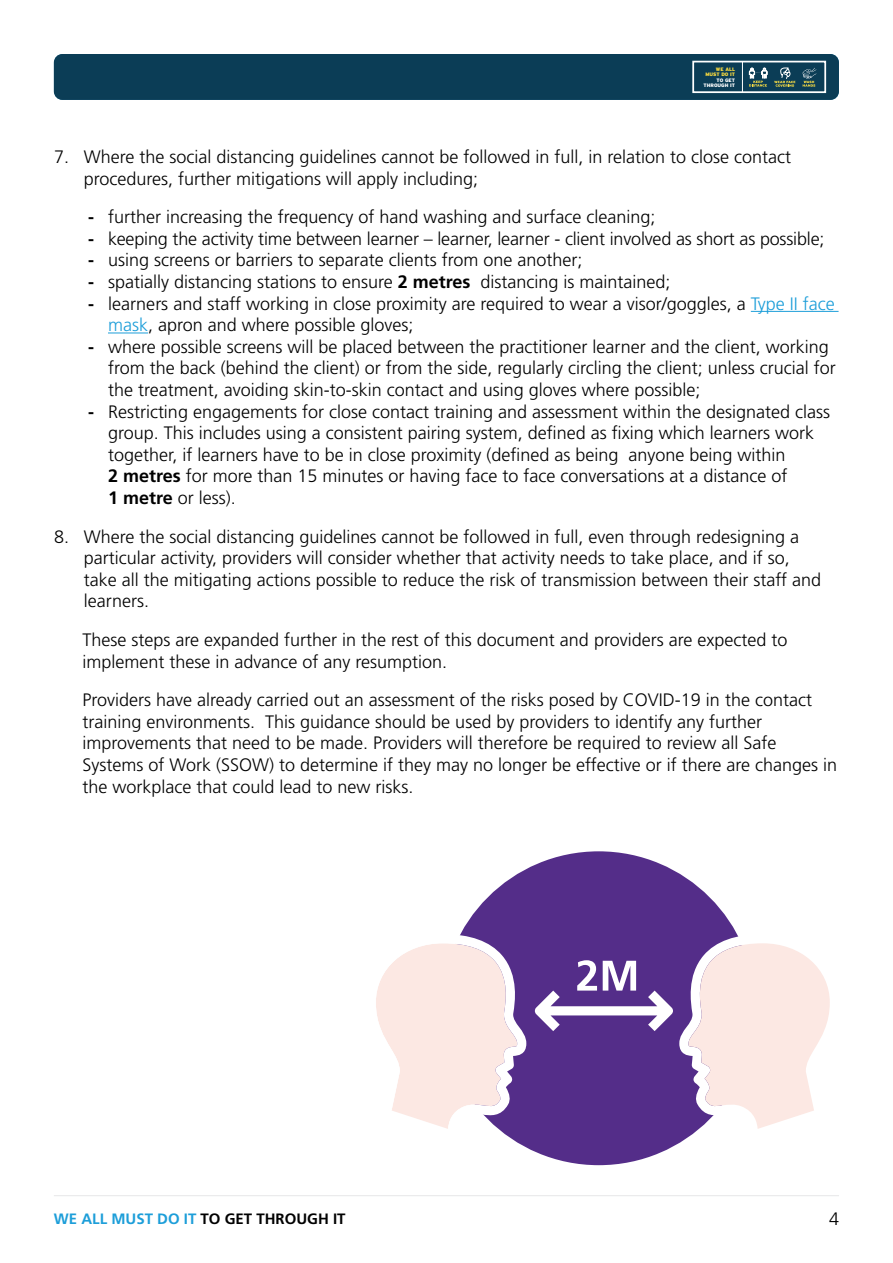
<style>
.page{position:relative;width:893px;height:1263px;background:#fff}
.page>*{position:absolute;margin:0;border:0;box-sizing:border-box;transform-origin:0 0}
.P_hyphens{font:300 18px/21.6px "Frutiger";color:#000}
.P_Master_bodytext{font:300 18px/21.6px "Frutiger";color:#000}
.t1{font:700 15px "Frutiger";color:#000}
.t2{font:900 4.95px/5.1px "Interstate";color:#fff;text-align:right}
.t3{font:900 4.95px/5.1px "Interstate";color:#fcdc3f;text-align:right}
.s1{font-weight:700}
.s2{color:#1d9ed9}
</style>
<div class="page">
<div style="left:54px;top:54px;width:785px;height:46px;background:#0b3d56;border-radius:9px"></div>
<div style="left:692px;top:61px;width:134px;height:32px;border:2px solid #fff"></div>
<hr style="left:742px;top:62px;width:1px;height:30px;background:#fff">
<svg style="left:749px;top:68px;width:18px;height:19px"></svg>
<svg style="left:803px;top:68px;width:13px;height:19px"></svg>
<svg style="left:774px;top:68px;width:21px;height:19px"></svg>
<hr style="left:54px;top:1195px;width:785px;height:1px;background:#e6e7e8">
<hr style="left:751px;top:311px;width:88px;height:1px;background:#1d9ed9">
<hr style="left:108px;top:332px;width:40px;height:1px;background:#1d9ed9">
<div style="left:442px;top:851px;width:314px;height:314px;background:#542d89;border-radius:50%"></div>
<svg style="left:376px;top:934px;width:150px;height:198px"></svg>
<svg style="left:679px;top:934px;width:151px;height:198px"></svg>
<svg style="left:534px;top:960px;width:139px;height:71px"></svg>
<p class="t3" style="left:705px;top:67px;width:31px">WE ALL<br>MUST DO IT</p>
<p class="t2" style="left:703px;top:77px;width:33px">TO GET<br>THROUGH IT</p>
<p class="P_Master_bodytext" style="left:84px;top:146px;width:709px;text-indent:-30px">7. Where the social distancing guidelines cannot be followed in full, in relation to close contact procedures, further mitigations will apply including;</p>
<p class="P_hyphens" style="left:88px;top:206px;width:569px"><span class="s1">-</span> further increasing the frequency of hand washing and surface cleaning;</p>
<p class="P_hyphens" style="left:88px;top:228px;width:738px"><span class="s1">-</span> keeping the activity time between learner – learner, learner - client involved as short as possible;</p>
<p class="P_hyphens" style="left:88px;top:249px;width:496px"><span class="s1">-</span> using screens or barriers to separate clients from one another;</p>
<p class="P_hyphens" style="left:88px;top:271px;width:584px"><span class="s1">-</span> spatially distancing stations to ensure <span class="s1">2 metres</span> distancing is maintained;</p>
<p class="P_hyphens" style="left:108px;top:292px;width:728px;text-indent:-20px"><span class="s1">-</span> learners and staff working in close proximity are required to wear a visor/goggles, a <span class="s2">Type II face mask</span>, apron and where possible gloves;</p>
<p class="P_hyphens" style="left:108px;top:336px;width:729px;text-indent:-20px"><span class="s1">-</span> where possible screens will be placed between the practitioner learner and the client, working from the back (behind the client) or from the side, regularly circling the client; unless crucial for the treatment, avoiding skin-to-skin contact and using gloves where possible;</p>
<p class="P_hyphens" style="left:108px;top:400px;width:724px;text-indent:-20px"><span class="s1">-</span> Restricting engagements for close contact training and assessment within the designated class group. This includes using a consistent pairing system, defined as fixing which learners work together, if learners have to be in close proximity (defined as being anyone being within<br><span class="s1">2 metres</span> for more than 15 minutes or having face to face conversations at a distance of<br><span class="s1">1 metre</span> or less).</p>
<p class="P_Master_bodytext" style="left:84px;top:525px;width:739px;text-indent:-30px">8. Where the social distancing guidelines cannot be followed in full, even through redesigning a particular activity, providers will consider whether that activity needs to take place, and if so, take all the mitigating actions possible to reduce the risk of transmission between their staff and learners.</p>
<p class="P_Master_bodytext" style="left:82px;top:629px;width:706px">These steps are expanded further in the rest of this document and providers are expected to implement these in advance of any resumption.</p>
<p class="P_Master_bodytext" style="left:82px;top:689px;width:756px">Providers have already carried out an assessment of the risks posed by COVID-19 in the contact training environments. This guidance should be used by providers to identify any further improvements that need to be made. Providers will therefore be required to review all Safe Systems of Work (SSOW) to determine if they may no longer be effective or if there are changes in the workplace that could lead to new risks.</p>
<p class="t1" style="left:54px;top:1210px;width:293px"><span class="s2">WE ALL MUST DO IT</span> TO GET THROUGH IT</p>
<p class="P_Master_bodytext" style="left:829px;top:1208px;width:12px">4</p>
</div>
